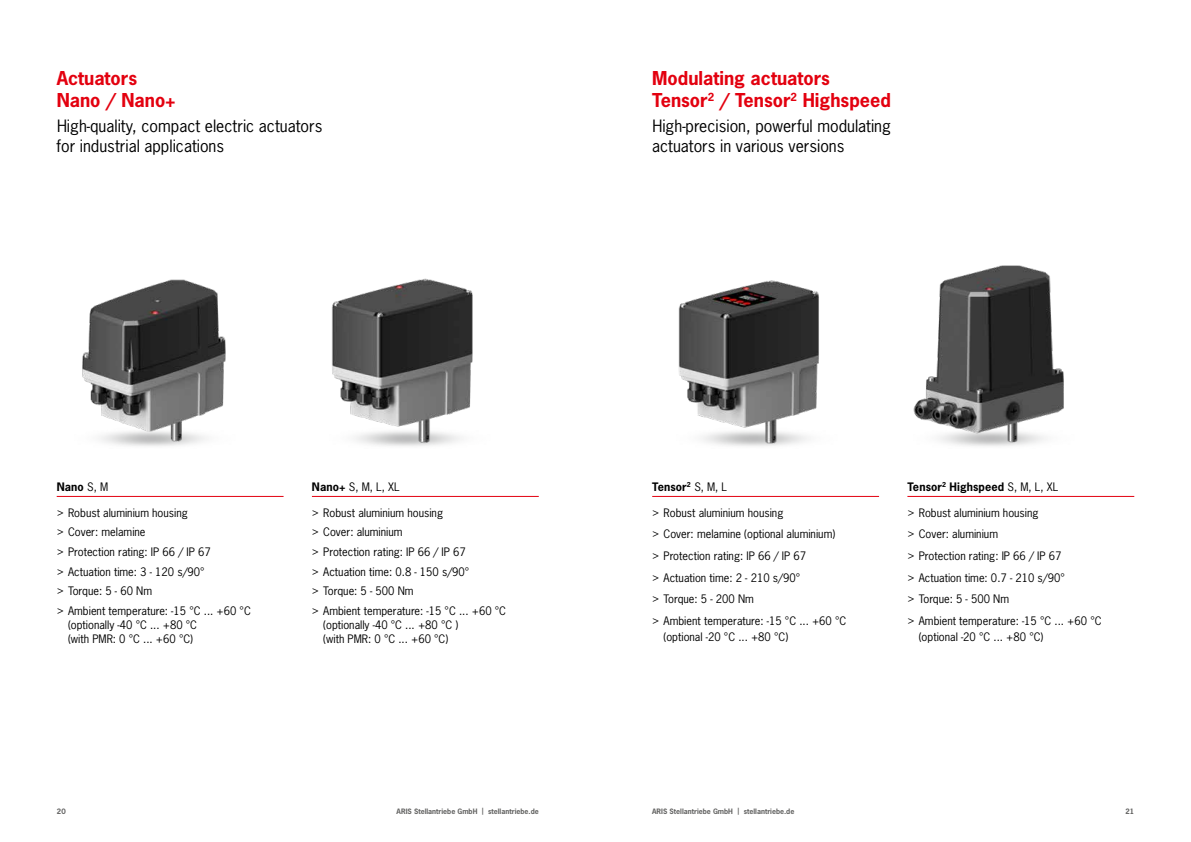
<style>
.page{position:relative;width:1191px;height:842px;background:#fff}
.page>*{position:absolute;margin:0;border:0;box-sizing:border-box;transform-origin:0 0}
.t1{font:700 18px/22px "News Gothic Std";color:#e3000f}
.t2{font:16px/20px "News Gothic Std";color:#000}
.t3{font:11px/19.7px "News Gothic Std";color:#000}
.t4{font:700 11px "News Gothic Std";letter-spacing:.01em;color:#000}
.t5{font:700 7px "News Gothic Std";color:#636362}
.s1{font-weight:400}
.s2{font-weight:700}
</style>
<div class="page">
<hr style="left:57px;top:496px;width:226px;height:1px;background:#e3000f">
<hr style="left:312px;top:496px;width:227px;height:1px;background:#e3000f">
<img style="left:332px;top:278px;width:143px;height:167px">
<hr style="left:652px;top:496px;width:227px;height:1px;background:#e3000f">
<hr style="left:907px;top:496px;width:227px;height:1px;background:#e3000f">
<img style="left:913px;top:265px;width:151px;height:181px">
<img style="left:678px;top:280px;width:141px;height:166px">
<img style="left:82px;top:279px;width:144px;height:167px">
<h1 class="t1" style="left:57px;top:67px;width:121px">Actuators<br>Nano / Nano+</h1>
<h1 class="t1" style="left:652px;top:67px;width:240px">Modulating actuators<br>Tensor<sup>2</sup> / Tensor<sup>2</sup> Highspeed</h1>
<h2 class="t2" style="left:57px;top:115px;width:267px">High-quality, compact electric actuators for industrial applications</h2>
<h2 class="t2" style="left:652px;top:115px;width:240px">High-precision, powerful modulating actuators in various versions</h2>
<p class="t4" style="left:57px;top:479px;width:53px">Nano <span class="s1">S, M</span></p>
<p class="t3" style="left:312px;top:476px;width:89px"><span class="s2">Nano+</span> S, M, L, XL</p>
<p class="t3" style="left:57px;top:503px;width:196px">&gt; Robust aluminium housing<br>&gt; Cover: melamine<br>&gt; Protection rating: IP 66 / IP 67<br>&gt; Actuation time: 3 - 120 s/90°<br>&gt; Torque: 5 - 60 Nm<br>&gt; Ambient temperature: -15 °C ... +60 °C</p>
<p class="t3" style="left:68px;top:618px;width:131px;line-height:14px">(optionally -40 °C ... +80 °C (with PMR: 0 °C ... +60 °C)</p>
<p class="t3" style="left:312px;top:503px;width:196px">&gt; Robust aluminium housing<br>&gt; Cover: aluminium<br>&gt; Protection rating: IP 66 / IP 67<br>&gt; Actuation time: 0.8 - 150 s/90°<br>&gt; Torque: 5 - 500 Nm<br>&gt; Ambient temperature: -15 °C ... +60 °C</p>
<p class="t3" style="left:323px;top:618px;width:137px;line-height:14px">(optionally -40 °C ... +80 °C ) (with PMR: 0 °C ... +60 °C)</p>
<p class="t4" style="left:652px;top:479px;width:76px">Tensor<sup>2</sup> <span class="s1">S, M, L</span></p>
<p class="t4" style="left:907px;top:479px;width:152px">Tensor<sup>2</sup> Highspeed <span class="s1">S, M, L, XL</span></p>
<p class="t3" style="left:652px;top:502px;width:196px;line-height:21.7px">&gt; Robust aluminium housing<br>&gt; Cover: melamine (optional aluminium)<br>&gt; Protection rating: IP 66 / IP 67<br>&gt; Actuation time: 2 - 210 s/90°<br>&gt; Torque: 5 - 200 Nm<br>&gt; Ambient temperature: -15 °C ... +60 °C</p>
<p class="t3" style="left:663px;top:627px;width:126px">(optional -20 °C ... +80 °C)</p>
<p class="t3" style="left:907px;top:502px;width:196px;line-height:21.7px">&gt; Robust aluminium housing<br>&gt; Cover: aluminium<br>&gt; Protection rating: IP 66 / IP 67<br>&gt; Actuation time: 0.7 - 210 s/90°<br>&gt; Torque: 5 - 500 Nm<br>&gt; Ambient temperature: -15 °C ... +60 °C</p>
<p class="t3" style="left:918px;top:627px;width:126px">(optional -20 °C ... +80 °C)</p>
<p class="t5" style="left:57px;top:806px;width:10px">20</p>
<p class="t5" style="left:396px;top:806px;width:144px">ARIS Stellantriebe GmbH | stellantriebe.de</p>
<p class="t5" style="left:652px;top:806px;width:144px">ARIS Stellantriebe GmbH | stellantriebe.de</p>
<p class="t5" style="left:1125px;top:806px;width:10px">21</p>
</div>
